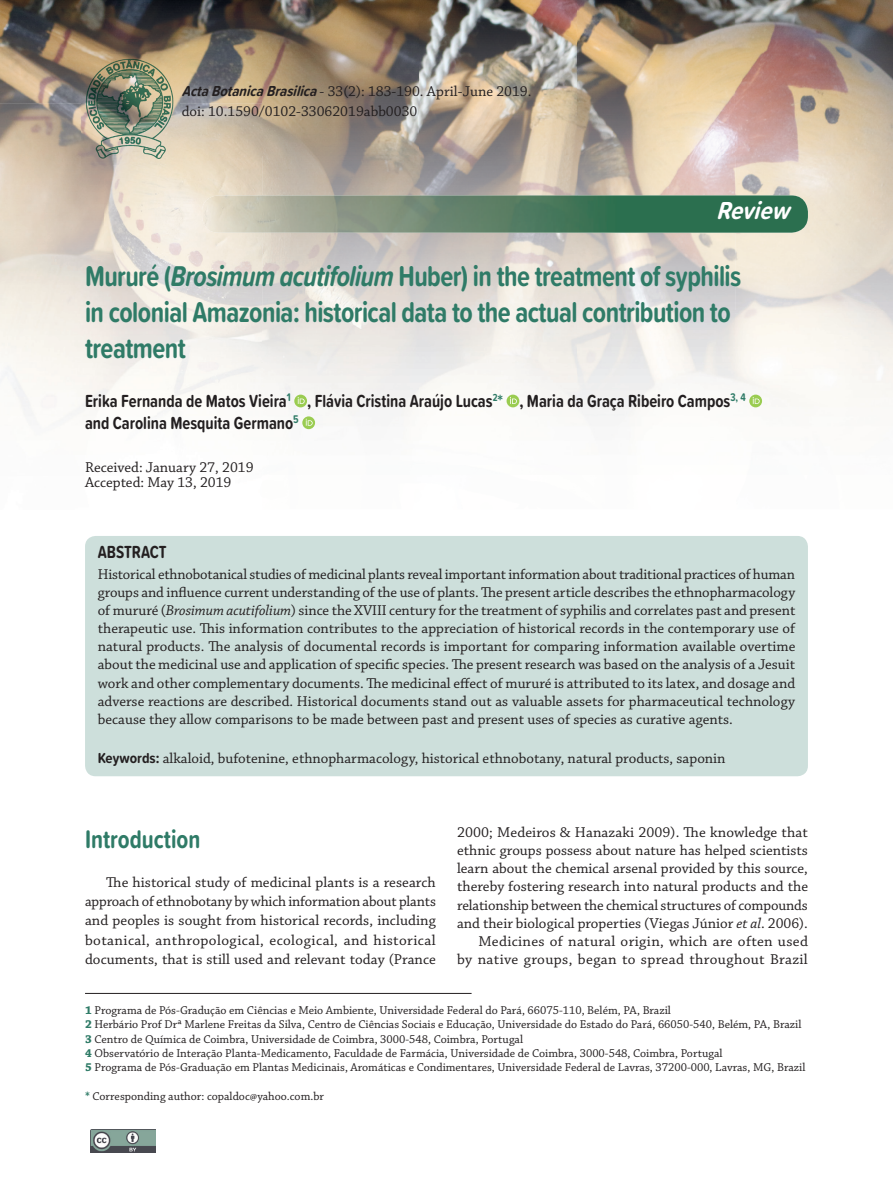
<style>
.page{position:relative;width:893px;height:1191px;background:#fff}
.page>*{position:absolute;margin:0;border:0;box-sizing:border-box;transform-origin:0 0}
.t1{font:700 29.7px/36.2px "Proxima Soft Cond";letter-spacing:-.02em;color:#2f7b67;scale:.91 1}
.t2{font:700 26.4px "Proxima Soft Cond";color:#2f7b67;scale:.91 1}
.t3{font:italic 700 25.5px "Proxima Soft Cond";color:#fff}
.t4{font:700 18.15px/21.8px "Proxima Soft Cond";color:#231f20;scale:.91 1}
.t5{font:15px/18.1px "Chaparral Pro";color:#231f20;text-align:justify}
.t6{font:12px/14.4px "Chaparral Pro";color:#231f20}
.s1{font-family:"Proxima Soft Cond";font-weight:700;font-style:italic}
.s2{font-style:italic}
.s3{color:#2f7b67}
.s4{font-family:"Proxima Soft Cond";font-weight:700}
.s5{font-weight:700;color:#2f7b67}
</style>
<div class="page">
<img style="left:0;top:0;width:262px;height:103px">
<img style="left:262px;top:0;width:631px;height:430px">
<img style="left:0;top:103px;width:105px;height:318px">
<img style="left:158px;top:103px;width:105px;height:327px">
<img style="left:105px;top:165px;width:53px;height:233px">
<div style="left:85px;top:536px;width:723px;height:240px;background:#cddfdb;border-radius:11px"></div>
<hr style="left:85px;top:993px;width:387px;height:1px;background:#231f20">
<img style="left:91px;top:1129px;width:65px;height:23px">
<img style="left:82px;top:54px;width:98px;height:111px">
<svg style="left:294px;top:394px;width:13px;height:13px"></svg>
<svg style="left:298px;top:397px;width:7px;height:7px"></svg>
<div style="left:507px;top:394px;width:12px;height:13px;background:#9acc51;border-radius:50%"></div>
<svg style="left:510px;top:397px;width:7px;height:7px"></svg>
<svg style="left:749px;top:394px;width:13px;height:13px"></svg>
<svg style="left:753px;top:397px;width:7px;height:7px"></svg>
<svg style="left:302px;top:416px;width:13px;height:13px"></svg>
<svg style="left:306px;top:419px;width:7px;height:7px"></svg>
<img style="left:202px;top:195px;width:606px;height:38px">
<p class="t5" style="left:182px;top:82px;width:351px"><span class="s1">ActaBotanicaBrasilica</span>- 33(2): 183-190. April-June 2019.</p>
<p class="t5" style="left:182px;top:103px;width:237px">doi: 10.1590/0102-33062019abb0030</p>
<h3 class="t3" style="left:716px;top:192px;width:84px">Review</h3>
<h1 class="t1" style="left:85px;top:256px;width:723px">Mururé (<span class="s2">Brosimum acutifolium</span> Huber) in the treatment of syphilis in colonial Amazonia: historical data to the actual contribution to treatment</h1>
<p class="t4" style="left:85px;top:390px;width:728px">Erika Fernanda de Matos Vieira<sup>1</sup> , Flávia Cristina Araújo Lucas<sup>2</sup><span class="s3">*</span> , Maria da Graça Ribeiro Campos<sup>3,</sup> <sup>4 </sup>and Carolina Mesquita Germano<sup>5</sup></p>
<p class="t5" style="left:85px;top:460px;width:170px;line-height:15.1px">Received: January 27, 2019<br>Accepted: May 13, 2019</p>
<p class="t4" style="left:98px;top:540px;width:77px">ABSTRACT</p>
<p class="t5" style="left:98px;top:565px;width:699px">Historical ethnobotanical studies of medicinal plants reveal important information about traditional practices of human groups and influence current understanding of the use of plants. The present article describes the ethnopharmacology of mururé (<span class="s2">Brosimum acutifolium</span>) since the XVIII century for the treatment of syphilis and correlates past and present therapeutic use. This information contributes to the appreciation of historical records in the contemporary use of natural products. The analysis of documental records is important for comparing information available overtime about the medicinal use and application of specific species. The present research was based on the analysis of a Jesuit work and other complementary documents. The medicinal effect of mururé is attributed to its latex, and dosage and adverse reactions are described. Historical documents stand out as valuable assets for pharmaceutical technology because they allow comparisons to be made between past and present uses of species as curative agents.</p>
<p class="t5" style="left:98px;top:750px;width:629px"><span class="s4">Keywords:</span> alkaloid, bufotenine, ethnopharmacology, historical ethnobotany, natural products, saponin</p>
<h2 class="t2" style="left:85px;top:819px;width:128px">Introduction</h2>
<p class="t5" style="left:85px;top:872px;width:352px;line-height:19.5px;text-indent:21px">The historical study of medicinal plants is a research approach of ethnobotany by which information about plants and peoples is sought from historical records, including botanical, anthropological, ecological, and historical documents, that is still used and relevant today (Prance</p>
<p class="t5" style="left:457px;top:823px;width:352px;text-align:right">2000; Medeiros &amp; Hanazaki 2009). The knowledge that ethnic groups possess about nature has helped scientists learn about the chemical arsenal provided by this source, thereby fostering research into natural products and the relationship between the chemical structures of compounds and their biological properties (Viegas Júnior <span class="s2">et al</span>. 2006).<br>Medicines of natural origin, which are often used<br>by native groups, began to spread throughout Brazil</p>
<p class="t6" style="left:85px;top:1003px;width:722px"><span class="s5">1</span> Programa de Pós-Gradução em Ciências e Meio Ambiente, Universidade Federal do Pará, 66075-110, Belém, PA, Brazil<br><span class="s5">2</span> Herbário Prof Drª Marlene Freitas da Silva, Centro de Ciências Sociais e Educação, Universidade do Estado do Pará, 66050-540, Belém, PA, Brazil <span class="s5">3</span> Centro de Química de Coimbra, Universidade de Coimbra, 3000-548, Coimbra, Portugal<br><span class="s5">4</span> Observatório de Interação Planta-Medicamento, Faculdade de Farmácia, Universidade de Coimbra, 3000-548, Coimbra, Portugal<br><span class="s5">5</span> Programa de Pós-Graduação em Plantas Medicinais, Aromáticas e Condimentares, Universidade Federal de Lavras, 37200-000, Lavras, MG, Brazil</p>
<p class="t6" style="left:85px;top:1089px;width:240px"><span class="s5">*</span> Corresponding author: copaldoc@yahoo.com.br</p>
</div>
